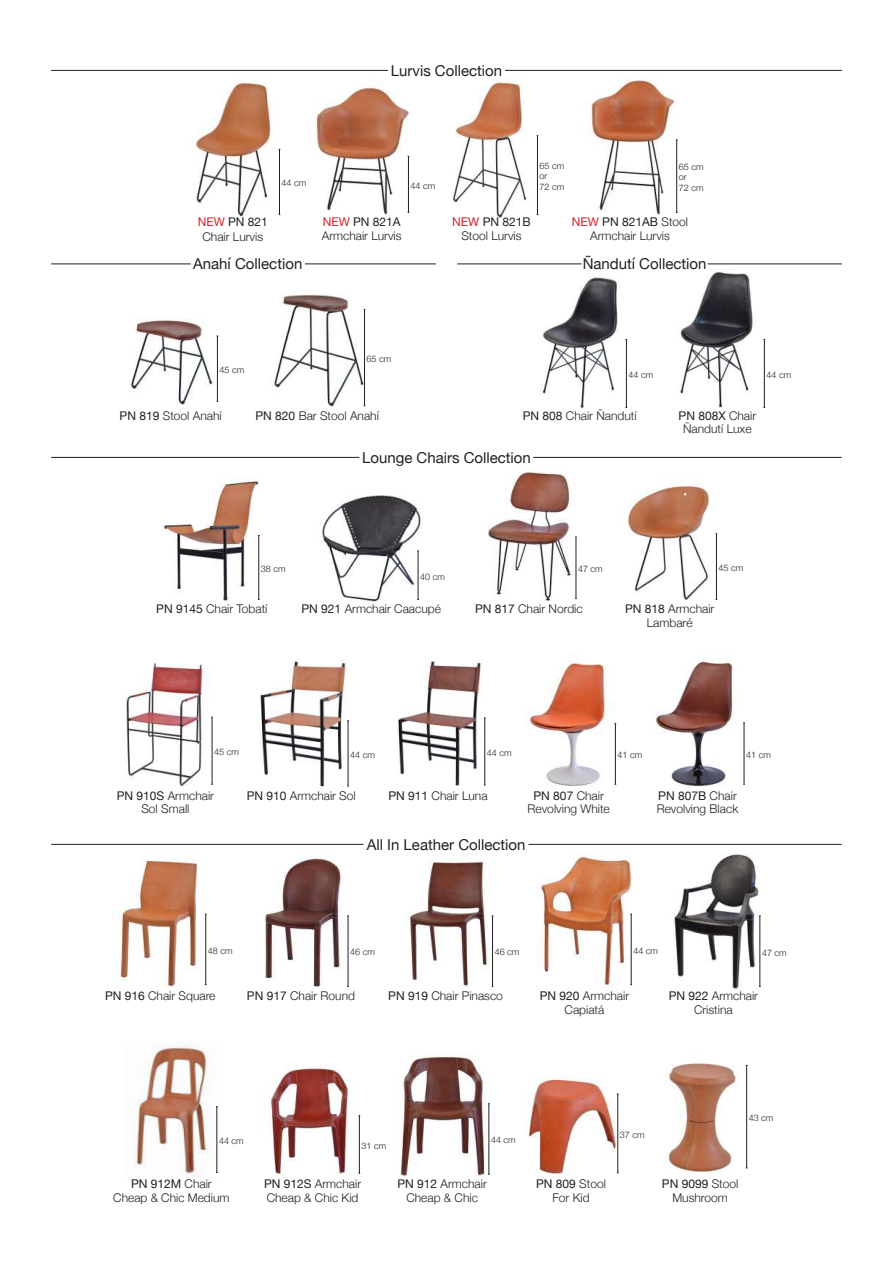
<style>
.page{position:relative;width:893px;height:1263px;background:#fff}
.page>*{position:absolute;margin:0;border:0;box-sizing:border-box;transform-origin:0 0}
.t1{font:15px "Helvetica Neue";color:#231f20}
.t2{font:300 12px/13.5px "Helvetica Neue";color:#231f20;text-align:center}
.t3{font:300 9px/10.8px "Helvetica Neue";color:#231f20}
.s1{font-weight:400;color:#d1232a}
.s2{font-weight:400}
</style>
<div class="page">
<img style="left:524px;top:1076px;width:94px;height:98px">
<svg style="left:524px;top:1133px;width:16px;height:35px"></svg>
<img style="left:132px;top:1042px;width:85px;height:135px">
<img style="left:400px;top:1054px;width:89px;height:124px">
<img style="left:268px;top:1067px;width:91px;height:107px">
<img style="left:665px;top:1063px;width:82px;height:114px">
<img style="left:674px;top:854px;width:86px;height:135px">
<img style="left:540px;top:854px;width:91px;height:133px">
<img style="left:409px;top:859px;width:83px;height:128px">
<img style="left:265px;top:858px;width:83px;height:129px">
<img style="left:112px;top:860px;width:94px;height:127px">
<img style="left:398px;top:660px;width:87px;height:126px">
<img style="left:656px;top:658px;width:88px;height:128px">
<img style="left:527px;top:653px;width:88px;height:133px">
<img style="left:126px;top:663px;width:86px;height:124px">
<img style="left:260px;top:659px;width:88px;height:128px">
<img style="left:627px;top:485px;width:89px;height:115px">
<img style="left:488px;top:472px;width:88px;height:129px">
<img style="left:322px;top:495px;width:100px;height:107px">
<img style="left:162px;top:478px;width:97px;height:123px">
<img style="left:542px;top:277px;width:84px;height:131px">
<img style="left:131px;top:319px;width:86px;height:86px">
<img style="left:680px;top:272px;width:84px;height:136px">
<img style="left:274px;top:294px;width:90px;height:113px">
<hr style="left:364px;top:310px;width:1px;height:96px;background:#231f20">
<hr style="left:217px;top:336px;width:1px;height:65px;background:#231f20">
<hr style="left:626px;top:339px;width:1px;height:68px;background:#231f20">
<hr style="left:764px;top:339px;width:1px;height:68px;background:#231f20">
<hr style="left:505px;top:70px;width:337px;height:1px;background:#231f20">
<hr style="left:51px;top:70px;width:337px;height:1px;background:#231f20">
<hr style="left:51px;top:457px;width:308px;height:1px;background:#231f20">
<hr style="left:533px;top:457px;width:309px;height:1px;background:#231f20">
<hr style="left:529px;top:844px;width:313px;height:1px;background:#231f20">
<hr style="left:51px;top:844px;width:313px;height:1px;background:#231f20">
<hr style="left:305px;top:263px;width:131px;height:1px;background:#231f20">
<hr style="left:51px;top:263px;width:140px;height:1px;background:#231f20">
<hr style="left:708px;top:263px;width:134px;height:1px;background:#231f20">
<hr style="left:457px;top:263px;width:124px;height:1px;background:#231f20">
<hr style="left:212px;top:717px;width:1px;height:67px;background:#231f20">
<hr style="left:217px;top:1107px;width:1px;height:65px;background:#231f20">
<hr style="left:205px;top:914px;width:1px;height:70px;background:#231f20">
<hr style="left:258px;top:535px;width:1px;height:64px;background:#231f20">
<hr style="left:348px;top:721px;width:1px;height:65px;background:#231f20">
<hr style="left:359px;top:1115px;width:1px;height:58px;background:#231f20">
<hr style="left:348px;top:916px;width:1px;height:70px;background:#231f20">
<hr style="left:418px;top:551px;width:1px;height:48px;background:#231f20">
<hr style="left:484px;top:718px;width:1px;height:67px;background:#231f20">
<hr style="left:489px;top:1104px;width:1px;height:70px;background:#231f20">
<hr style="left:492px;top:916px;width:1px;height:70px;background:#231f20">
<hr style="left:576px;top:537px;width:1px;height:61px;background:#231f20">
<img style="left:315px;top:85px;width:93px;height:131px">
<img style="left:194px;top:80px;width:85px;height:138px">
<img style="left:583px;top:80px;width:94px;height:135px">
<img style="left:452px;top:81px;width:85px;height:137px">
<hr style="left:279px;top:149px;width:1px;height:66px;background:#231f20">
<hr style="left:408px;top:156px;width:1px;height:56px;background:#231f20">
<hr style="left:537px;top:136px;width:1px;height:79px;background:#231f20">
<hr style="left:676px;top:140px;width:1px;height:72px;background:#231f20">
<hr style="left:615px;top:723px;width:1px;height:61px;background:#231f20">
<hr style="left:617px;top:1094px;width:1px;height:79px;background:#231f20">
<hr style="left:631px;top:914px;width:1px;height:70px;background:#231f20">
<hr style="left:744px;top:723px;width:1px;height:61px;background:#231f20">
<hr style="left:746px;top:1065px;width:1px;height:103px;background:#231f20">
<hr style="left:760px;top:916px;width:1px;height:70px;background:#231f20">
<hr style="left:716px;top:534px;width:1px;height:65px;background:#231f20">
<p class="t1" style="left:391px;top:60px;width:113px">Lurvis Collection</p>
<p class="t3" style="left:282px;top:177px;width:26px">44 cm</p>
<p class="t3" style="left:411px;top:179px;width:26px">44 cm</p>
<p class="t3" style="left:540px;top:159px;width:26px">65 cm or<br>72 cm</p>
<p class="t3" style="left:679px;top:160px;width:26px">65 cm or<br>72 cm</p>
<p class="t2" style="left:198px;top:214px;width:72px;line-height:14.4px"><span class="s1">NEW</span> <span class="s2">PN 821<br></span>Chair Lurvis</p>
<p class="t2" style="left:322px;top:214px;width:81px;text-align:left"><span class="s1">NEW</span> <span class="s2">PN 821A<br></span>Armchair Lurvis</p>
<p class="t2" style="left:452px;top:214px;width:80px"><span class="s1">NEW</span> <span class="s2">PN 821B<br></span>Stool Lurvis</p>
<p class="t2" style="left:572px;top:214px;width:118px"><span class="s1">NEW</span> <span class="s2">PN 821AB</span> Stool<br>Armchair Lurvis</p>
<p class="t1" style="left:193px;top:253px;width:111px">Anahí Collection</p>
<p class="t1" style="left:583px;top:253px;width:125px">Ñandutí Collection</p>
<p class="t3" style="left:220px;top:364px;width:26px">45 cm</p>
<p class="t3" style="left:367px;top:353px;width:26px">65 cm</p>
<p class="t2" style="left:120px;top:408px;width:104px"><span class="s2">PN 819</span> Stool Anahí</p>
<p class="t2" style="left:256px;top:408px;width:125px"><span class="s2">PN 820</span> Bar Stool Anahí</p>
<p class="t3" style="left:628px;top:369px;width:26px">44 cm</p>
<p class="t3" style="left:766px;top:369px;width:26px">44 cm</p>
<p class="t2" style="left:523px;top:408px;width:115px"><span class="s2">PN 808</span> Chair Ñandutí</p>
<p class="t2" style="left:679px;top:408px;width:79px"><span class="s2">PN 808X</span> Chair<br>Ñandutí Luxe</p>
<p class="t1" style="left:362px;top:447px;width:170px">Lounge Chairs Collection</p>
<p class="t3" style="left:261px;top:563px;width:26px">38 cm</p>
<p class="t2" style="left:156px;top:601px;width:113px"><span class="s2">PN 9145</span> Chair Tobatí</p>
<p class="t3" style="left:420px;top:570px;width:26px">40 cm</p>
<p class="t2" style="left:302px;top:601px;width:141px"><span class="s2">PN 921</span> Armchair Caacupé</p>
<p class="t3" style="left:578px;top:563px;width:26px">47 cm</p>
<p class="t2" style="left:475px;top:601px;width:109px"><span class="s2">PN 817</span> Chair Nordic</p>
<p class="t3" style="left:719px;top:562px;width:26px">45 cm</p>
<p class="t2" style="left:625px;top:601px;width:91px"><span class="s2">PN 818</span> Armchair<br>Lambaré</p>
<p class="t3" style="left:214px;top:746px;width:26px">45 cm</p>
<p class="t3" style="left:350px;top:748px;width:26px">44 cm</p>
<p class="t3" style="left:487px;top:746px;width:26px">44 cm</p>
<p class="t3" style="left:617px;top:749px;width:26px">41 cm</p>
<p class="t2" style="left:117px;top:788px;width:99px"><span class="s2">PN 910S</span> Armchair<br>Sol Small</p>
<p class="t2" style="left:247px;top:788px;width:110px"><span class="s2">PN 910</span> Armchair Sol</p>
<p class="t2" style="left:389px;top:788px;width:101px"><span class="s2">PN 911</span> Chair Luna</p>
<p class="t2" style="left:527px;top:788px;width:84px"><span class="s2">PN 807</span> Chair<br>Revolving White</p>
<p class="t1" style="left:367px;top:834px;width:160px">All In Leather Collection</p>
<p class="t3" style="left:746px;top:749px;width:26px">41 cm</p>
<p class="t2" style="left:657px;top:788px;width:83px;text-align:left"><span class="s2">PN 807B</span> Chair<br>Revolving Black</p>
<p class="t3" style="left:208px;top:944px;width:26px">48 cm</p>
<p class="t3" style="left:350px;top:946px;width:26px">46 cm</p>
<p class="t3" style="left:495px;top:946px;width:26px">46 cm</p>
<p class="t3" style="left:633px;top:944px;width:26px">44 cm</p>
<p class="t3" style="left:762px;top:946px;width:26px">47 cm</p>
<p class="t2" style="left:105px;top:988px;width:112px"><span class="s2">PN 916</span> Chair Square</p>
<p class="t2" style="left:247px;top:988px;width:110px"><span class="s2">PN 917</span> Chair Round</p>
<p class="t2" style="left:388px;top:988px;width:116px"><span class="s2">PN 919</span> Chair Pinasco</p>
<p class="t2" style="left:540px;top:988px;width:91px"><span class="s2">PN 920</span> Armchair<br>Capiatá</p>
<p class="t2" style="left:669px;top:988px;width:91px"><span class="s2">PN 922</span> Armchair<br>Cristina</p>
<p class="t3" style="left:219px;top:1135px;width:26px">44 cm</p>
<p class="t2" style="left:113px;top:1176px;width:118px"><span class="s2">PN 912M</span> Chair<br>Cheap &amp; Chic Medium</p>
<p class="t3" style="left:361px;top:1139px;width:26px">31 cm</p>
<p class="t2" style="left:264px;top:1176px;width:99px;text-align:left"><span class="s2">PN 912S</span> Armchair<br>Cheap &amp; Chic Kid</p>
<p class="t3" style="left:491px;top:1134px;width:26px">44 cm</p>
<p class="t2" style="left:397px;top:1176px;width:91px"><span class="s2">PN 912</span> Armchair<br>Cheap &amp; Chic</p>
<p class="t3" style="left:620px;top:1128px;width:26px">37 cm</p>
<p class="t2" style="left:536px;top:1176px;width:71px"><span class="s2">PN 809</span> Stool<br>For Kid</p>
<p class="t3" style="left:749px;top:1112px;width:26px">43 cm</p>
<p class="t2" style="left:662px;top:1176px;width:78px"><span class="s2">PN 9099</span> Stool<br>Mushroom</p>
</div>
